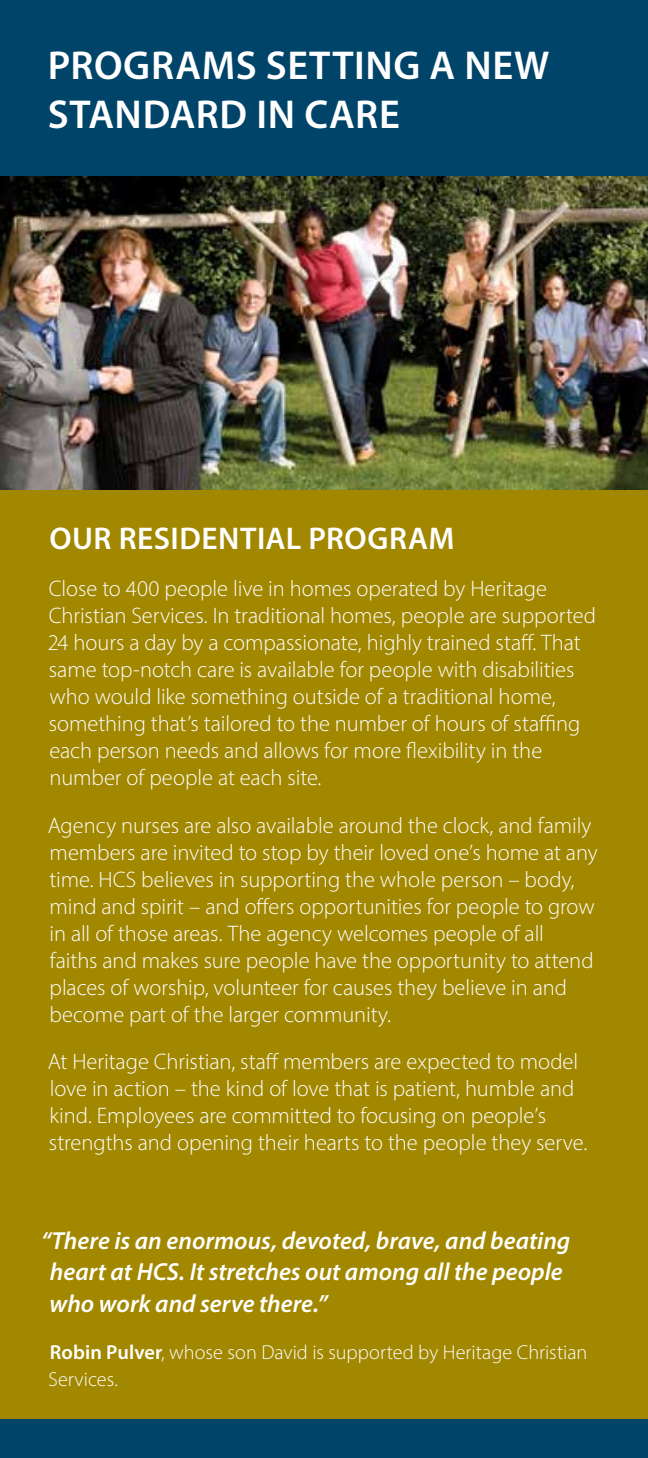
<style>
.page{position:relative;width:648px;height:1458px;background:#00446a}
.page>*{position:absolute;margin:0;border:0;box-sizing:border-box;transform-origin:0 0}
.t1{font:600 40.5px/48.6px "Myriad Pro";letter-spacing:.015em;color:#fff}
.t2{font:600 31.5px "Myriad Pro";letter-spacing:.015em;color:#fff}
.t3{font:italic 600 24.75px/31.5px "Myriad Pro";color:#fff}
.t4{font:300 22.5px/27px "Myriad Pro";color:#fff}
.t5{font:300 20.25px/27px "Myriad Pro";letter-spacing:.005em;color:#fff}
.s1{font-weight:600}
</style>
<div class="page">
<div style="left:0;top:196px;width:648px;height:1262px;background:#a28800"></div>
<img style="left:0;top:177px;width:648px;height:313px">
<div style="left:0;top:1419px;width:648px;height:39px;background:#00446a"></div>
<h1 class="t1" style="left:48px;top:40px;width:503px">PROGRAMS SETTING A NEW<br>STANDARD IN CARE</h1>
<h2 class="t2" style="left:49px;top:519px;width:407px">OUR RESIDENTIAL PROGRAM</h2>
<p class="t4" style="left:48px;top:575px;width:550px">Close to 400 people live in homes operated by Heritage Christian Services. In traditional homes, people are supported 24 hours a day by a compassionate, highly trained staff. That same top-notch care is available for people with disabilities who would like something outside of a traditional home, something that’s tailored to the number of hours of staffing each person needs and allows for more flexibility in the number of people at each site.</p>
<p class="t4" style="left:48px;top:812px;width:551px">Agency nurses are also available around the clock, and family members are invited to stop by their loved one’s home at any time. HCS believes in supporting the whole person – body, mind and spirit – and offers opportunities for people to grow in all of those areas. The agency welcomes people of all<br>faiths and makes sure people have the opportunity to attend places of worship, volunteer for causes they believe in and become part of the larger community.</p>
<p class="t4" style="left:48px;top:1048px;width:541px">At Heritage Christian, staff members are expected to model love in action – the kind of love that is patient, humble and kind. Employees are committed to focusing on people’s strengths and opening their hearts to the people they serve.</p>
<p class="t3" style="left:50px;top:1224px;width:522px;text-indent:-9px">“There is an enormous, devoted, brave, and beating heart at HCS. It stretches out among all the people who work and serve there.”</p>
<p class="t5" style="left:49px;top:1339px;width:540px"><span class="s1">Robin Pulver</span>, whose son David is supported by Heritage Christian<br>Services.</p>
</div>
